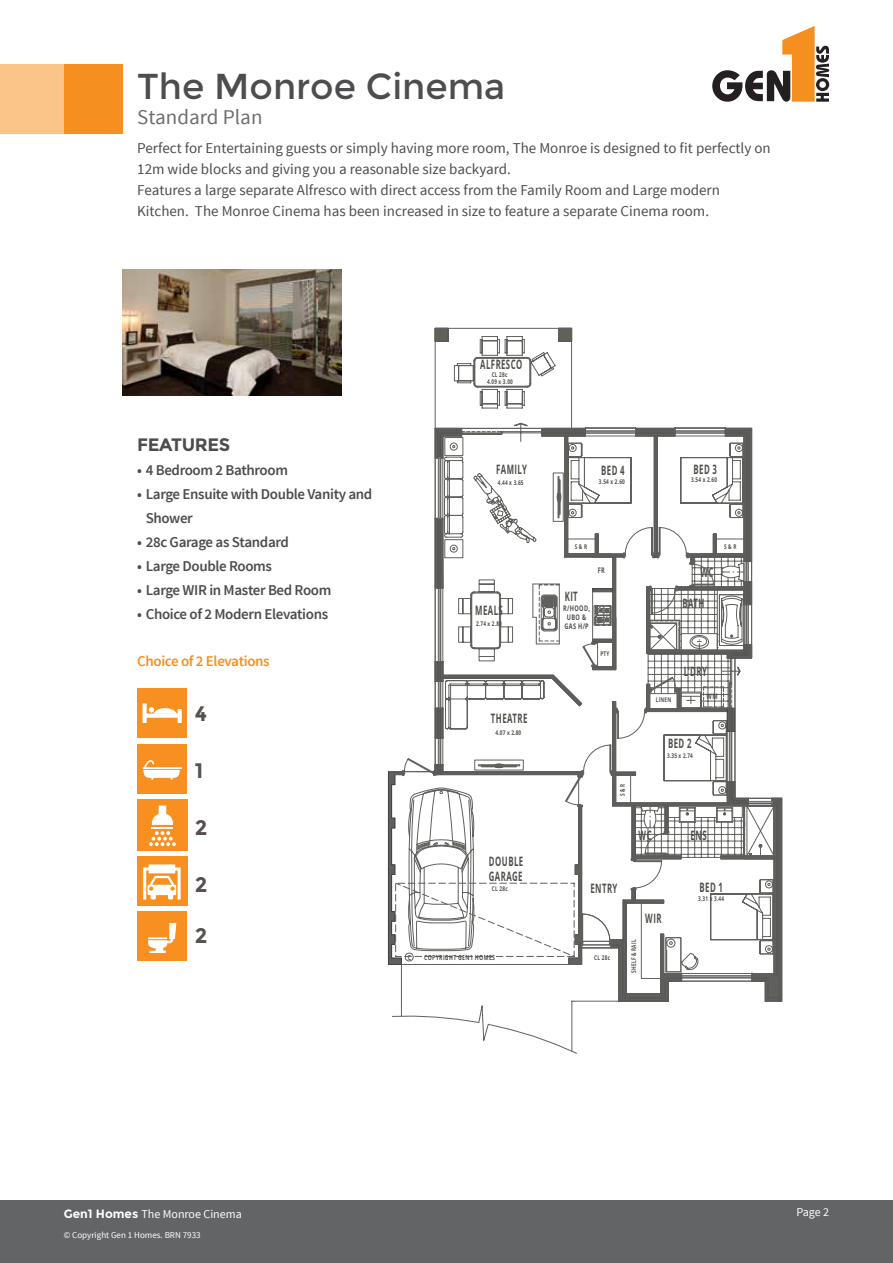
<style>
.page{position:relative;width:893px;height:1263px;background:#fff}
.page>*{position:absolute;margin:0;border:0;box-sizing:border-box;transform-origin:0 0}
.t1{font:36px "Montserrat";color:#4d4d4f}
.t2{font:21px "Source Sans Pro";color:#6d6e71}
.t3{font:700 21px "Montserrat";color:#56514f}
.t4{font:700 18px "Montserrat";letter-spacing:-.025em;color:#4d4d4f}
.t5{font:15px/21px "Source Sans Pro";color:#4d4d4f}
.t6{font:600 15px/24px "Source Sans Pro";letter-spacing:-.025em;color:#4d4d4f}
.t7{font:600 15px "Source Sans Pro";letter-spacing:-.025em;color:#f79020}
.t8{font:700 13.05px/15px "Open Sans";letter-spacing:.06em;color:#4e4e4a;scale:.6 1}
.t9{font:12px "Source Sans Pro";color:#fff}
.t10{font:9px "Source Sans Pro";color:#fff}
.t11{font:700 7.8px/9px "Open Sans";letter-spacing:.08em;color:#4e4e4a;text-align:center;scale:.72 1}
.t12{font:700 7.2px "Open Sans";letter-spacing:.08em;color:#4e4e4a;scale:.72 1}
.t13{font:700 6.6px/7.4px "Open Sans";letter-spacing:.06em;color:#4e4e4a;text-align:center;scale:.72 1}
.s1{font-family:"Montserrat";font-weight:700}
</style>
<div class="page">
<div style="left:0;top:1200px;width:893px;height:63px;background:#636466"></div>
<svg style="left:712px;top:26px;width:117px;height:76px"></svg>
<div style="left:64px;top:64px;width:58px;height:69px;background:#f58f1f"></div>
<svg style="left:436px;top:328px;width:137px;height:95px"></svg>
<hr style="left:435px;top:328px;width:1px;height:100px;background:#60605d">
<hr style="left:435px;top:328px;width:137px;height:1px;background:#60605d">
<hr style="left:571px;top:328px;width:1px;height:100px;background:#60605d">
<svg style="left:388px;top:423px;width:394px;height:630px"></svg>
<div style="left:0;top:64px;width:64px;height:69px;background:#f9c589"></div>
<div style="left:137px;top:688px;width:50px;height:50px;background:#f79020"></div>
<svg style="left:143px;top:703px;width:39px;height:20px"></svg>
<div style="left:137px;top:744px;width:50px;height:50px;background:#f79020"></div>
<svg style="left:142px;top:760px;width:40px;height:20px"></svg>
<div style="left:137px;top:799px;width:51px;height:52px;background:#f79020"></div>
<svg style="left:149px;top:805px;width:27px;height:41px"></svg>
<div style="left:137px;top:856px;width:51px;height:50px;background:#f79020"></div>
<svg style="left:143px;top:864px;width:38px;height:35px"></svg>
<div style="left:137px;top:911px;width:50px;height:50px;background:#f79020"></div>
<svg style="left:148px;top:923px;width:28px;height:30px"></svg>
<img style="left:122px;top:269px;width:220px;height:127px">
<h1 class="t1" style="left:137px;top:65px;width:370px">The Monroe Cinema</h1>
<h2 class="t2" style="left:137px;top:104px;width:127px">Standard Plan</h2>
<p class="t5" style="left:137px;top:138px;width:635px">Perfect for Entertaining guests or simply having more room, The Monroe is designed to fit perfectly on 12m wide blocks and giving you a reasonable size backyard.<br>Features a large separate Alfresco with direct access from the Family Room and Large modern Kitchen. The Monroe Cinema has been increased in size to feature a separate Cinema room.</p>
<p class="t4" style="left:137px;top:434px;width:94px">FEATURES</p>
<p class="t6" style="left:137px;top:458px;width:152px">• 4 Bedroom 2 Bathroom</p>
<p class="t6" style="left:146px;top:482px;width:228px;text-indent:-9px">• Large Ensuite with Double Vanity and<br>Shower</p>
<p class="t6" style="left:137px;top:530px;width:153px">• 28c Garage as Standard</p>
<p class="t6" style="left:137px;top:554px;width:136px">• Large Double Rooms</p>
<p class="t6" style="left:137px;top:578px;width:196px">• Large WIR in Master Bed Room</p>
<p class="t6" style="left:137px;top:602px;width:192px">• Choice of 2 Modern Elevations</p>
<p class="t7" style="left:137px;top:651px;width:134px">Choice of 2 Elevations</p>
<h2 class="t3" style="left:195px;top:701px;width:14px">4</h2>
<h2 class="t3" style="left:195px;top:758px;width:10px">1</h2>
<h2 class="t3" style="left:195px;top:815px;width:14px">2</h2>
<h2 class="t3" style="left:195px;top:871px;width:14px">2</h2>
<h2 class="t3" style="left:195px;top:923px;width:14px">2</h2>
<p class="t8" style="left:480px;top:356px;width:72px">ALFRESCO</p>
<p class="t13" style="left:487px;top:370px;width:37px">CL 28c<br>4.09 x 3.00</p>
<p class="t8" style="left:496px;top:461px;width:53px">FAMILY</p>
<p class="t13" style="left:498px;top:479px;width:37px">4.44 x 3.65</p>
<p class="t8" style="left:475px;top:602px;width:48px">MEALS</p>
<p class="t13" style="left:476px;top:620px;width:37px">2.74 x 2.80</p>
<p class="t8" style="left:491px;top:710px;width:63px">THEATRE</p>
<p class="t13" style="left:495px;top:729px;width:37px">4.07 x 2.80</p>
<p class="t8" style="left:489px;top:853px;width:59px">DOUBLE<br>GARAGE</p>
<p class="t13" style="left:492px;top:885px;width:24px">CL 28c</p>
<p class="t12" style="left:408px;top:952px;width:6px">C</p>
<p class="t12" style="left:424px;top:952px;width:100px">COPYRIGHT GEN1 HOMES</p>
<p class="t8" style="left:601px;top:462px;width:41px">BED 4</p>
<p class="t13" style="left:599px;top:477px;width:37px">3.54 x 2.60</p>
<p class="t8" style="left:693px;top:461px;width:41px">BED 3</p>
<p class="t13" style="left:691px;top:476px;width:37px">3.54 x 2.60</p>
<p class="t13" style="left:575px;top:542px;width:19px">S&amp;R</p>
<p class="t13" style="left:724px;top:542px;width:19px">S&amp;R</p>
<p class="t8" style="left:565px;top:589px;width:23px">KIT</p>
<p class="t11" style="left:563px;top:604px;width:39px">R/HOOD,<br>UBO &amp;<br>GAS H/P</p>
<p class="t11" style="left:598px;top:565px;width:11px">FR</p>
<p class="t13" style="left:600px;top:650px;width:14px">PTY</p>
<p class="t8" style="left:700px;top:564px;width:24px">WC</p>
<p class="t8" style="left:682px;top:595px;width:38px">BATH</p>
<p class="t13" style="left:656px;top:696px;width:23px">LINEN</p>
<p class="t8" style="left:684px;top:664px;width:40px">L'DRY</p>
<p class="t11" style="left:706px;top:691px;width:17px">WM</p>
<p class="t13" style="left:618px;top:796px;width:19px;rotate:-90deg">S&amp;R</p>
<p class="t8" style="left:639px;top:827px;width:24px">WC</p>
<p class="t8" style="left:668px;top:736px;width:41px">BED 2</p>
<p class="t13" style="left:667px;top:751px;width:37px">3.35 x 2.74</p>
<p class="t8" style="left:691px;top:828px;width:28px">ENS</p>
<p class="t8" style="left:590px;top:880px;width:47px">ENTRY</p>
<p class="t8" style="left:645px;top:910px;width:29px">WIR</p>
<p class="t8" style="left:699px;top:880px;width:41px">BED 1</p>
<p class="t13" style="left:698px;top:895px;width:37px">3.31 x 3.44</p>
<p class="t13" style="left:594px;top:954px;width:24px">CL 28c</p>
<p class="t13" style="left:630px;top:973px;width:47px;rotate:-90deg">SHELF &amp; RAIL</p>
<p class="t9" style="left:64px;top:1207px;width:180px"><span class="s1">Gen1 Homes</span> The Monroe Cinema</p>
<p class="t9" style="left:796px;top:1204px;width:34px">Page 2</p>
<p class="t10" style="left:64px;top:1229px;width:138px">© Copyright Gen 1 Homes. BRN 7933</p>
</div>
